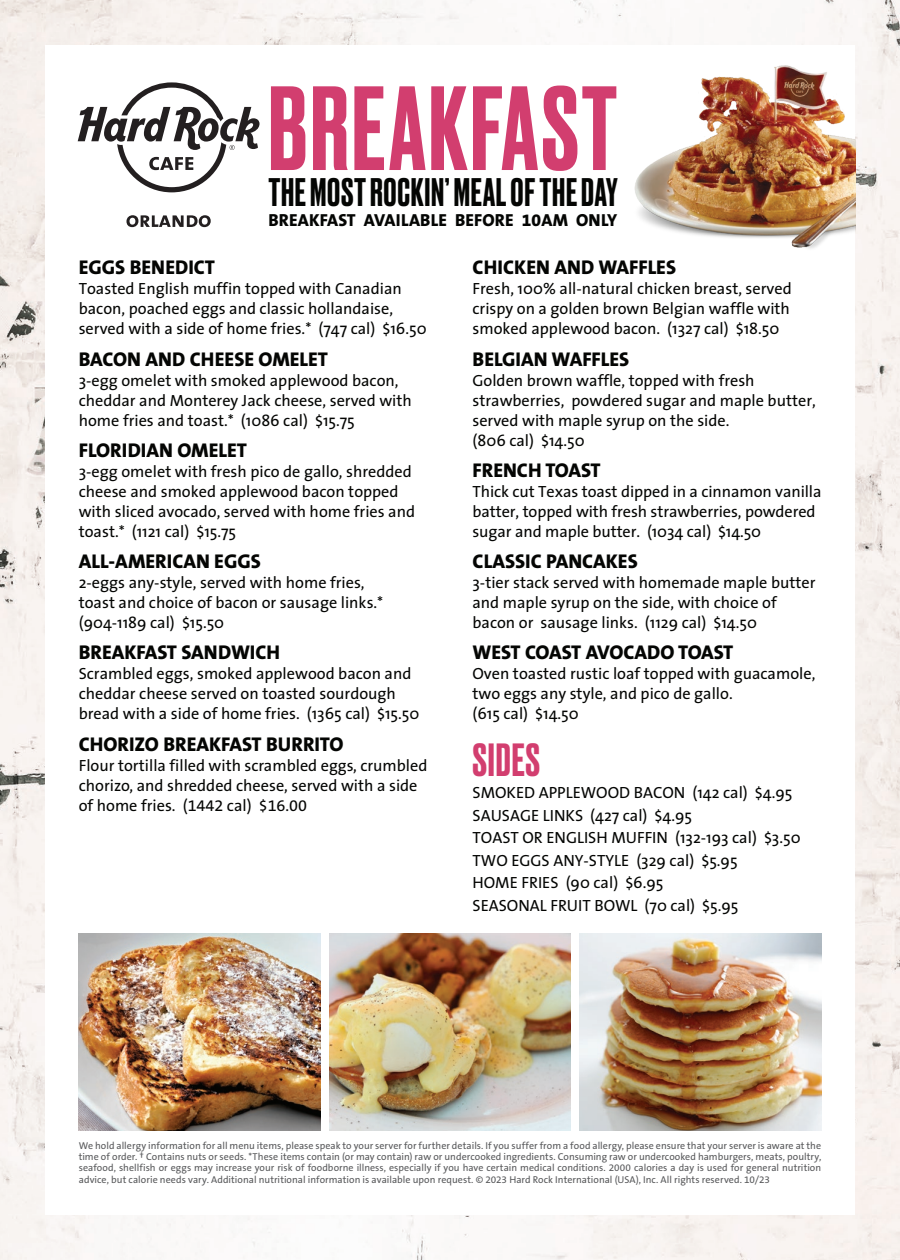
<style>
.page{position:relative;width:900px;height:1260px;background:#fff}
.page>*{position:absolute;margin:0;border:0;box-sizing:border-box;transform-origin:0 0}
.t1{font:500 112.5px "Druk";letter-spacing:.03em;color:#d23e6f}
.t2{font:500 43.75px "Druk";letter-spacing:.02em;color:#d23e6f}
.t3{font:500 37.5px "Druk";letter-spacing:.02em;color:#040503}
.t4{font:800 20px "The Sans B8";color:#040503}
.t5{font:800 20px "The Sans B8";letter-spacing:-.025em;color:#040503}
.t6{font:800 17.5px "The Sans B8";letter-spacing:.01em;color:#040503}
.t7{font:16.25px/20px "The Sans Cafe Plain";color:#040503}
.t8{font:16.25px/20px "The Sans B5 Plain";color:#040503}
.t9{font:10px/11.2px "The Sans B5 Plain";color:#57585a;text-align:justify}
</style>
<div class="page">
<img style="left:0;top:0;width:900px;height:1260px">
<div style="left:45px;top:45px;width:810px;height:1170px;background:#fff"></div>
<img style="left:621px;top:36px;width:234px;height:213px">
<svg style="left:126px;top:215px;width:85px;height:12px"></svg>
<svg style="left:78px;top:82px;width:182px;height:110px"></svg>
<img style="left:79px;top:934px;width:242px;height:197px">
<img style="left:329px;top:934px;width:242px;height:197px">
<img style="left:579px;top:934px;width:242px;height:197px">
<h1 class="t1" style="left:268px;top:51px;width:350px">BREAKFAST</h1>
<h3 class="t3" style="left:268px;top:167px;width:351px">THE MOST ROCKIN’ MEAL OF THE DAY</h3>
<p class="t6" style="left:268px;top:211px;width:351px">BREAKFAST AVAILABLE BEFORE 10AM ONLY</p>
<p class="t4" style="left:79px;top:257px;width:138px">EGGS BENEDICT</p>
<p class="t7" style="left:79px;top:279px;width:349px">Toasted English muffin topped with Canadian bacon, poached eggs and classic hollandaise, served with a side of home fries.* (747 cal) $16.50</p>
<p class="t4" style="left:79px;top:348px;width:251px">BACON AND CHEESE OMELET</p>
<p class="t7" style="left:79px;top:370px;width:335px">3-egg omelet with smoked applewood bacon, cheddar and Monterey Jack cheese, served with home fries and toast.* (1086 cal) $15.75</p>
<p class="t4" style="left:79px;top:440px;width:170px">FLORIDIAN OMELET</p>
<p class="t7" style="left:79px;top:461px;width:338px">3-egg omelet with fresh pico de gallo, shredded cheese and smoked applewood bacon topped with sliced avocado, served with home fries and toast.* (1121 cal) $15.75</p>
<p class="t4" style="left:79px;top:551px;width:184px">ALL-AMERICAN EGGS</p>
<p class="t7" style="left:79px;top:573px;width:306px">2-eggs any-style, served with home fries, toast and choice of bacon or sausage links.* (904-1189 cal) $15.50</p>
<p class="t4" style="left:79px;top:642px;width:203px">BREAKFAST SANDWICH</p>
<p class="t7" style="left:79px;top:664px;width:342px">Scrambled eggs, smoked applewood bacon and cheddar cheese served on toasted sourdough bread with a side of home fries. (1365 cal) $15.50</p>
<p class="t4" style="left:79px;top:733px;width:266px">CHORIZO BREAKFAST BURRITO</p>
<p class="t8" style="left:79px;top:756px;width:350px">Flour tortilla filled with scrambled eggs, crumbled chorizo, and shredded cheese, served with a side of home fries. (1442 cal) $16.00</p>
<p class="t4" style="left:472px;top:257px;width:205px">CHICKEN AND WAFFLES</p>
<p class="t7" style="left:472px;top:279px;width:321px;text-align:justify">Fresh, 100% all-natural chicken breast, served crispy on a golden brown Belgian waffle with smoked applewood bacon. (1327 cal) $18.50</p>
<p class="t4" style="left:472px;top:348px;width:158px">BELGIAN WAFFLES</p>
<p class="t7" style="left:472px;top:370px;width:345px">Golden brown waffle, topped with fresh strawberries, powdered sugar and maple butter, served with maple syrup on the side.<br>(806 cal) $14.50</p>
<p class="t4" style="left:472px;top:460px;width:130px">FRENCH TOAST</p>
<p class="t7" style="left:472px;top:481px;width:351px">Thick cut Texas toast dipped in a cinnamon vanilla batter, topped with fresh strawberries, powdered sugar and maple butter. (1034 cal) $14.50</p>
<p class="t4" style="left:472px;top:551px;width:167px">CLASSIC PANCAKES</p>
<p class="t7" style="left:472px;top:573px;width:345px">3-tier stack served with homemade maple butter and maple syrup on the side, with choice of bacon or sausage links. (1129 cal) $14.50</p>
<p class="t5" style="left:472px;top:642px;width:262px">WEST COAST AVOCADO TOAST</p>
<p class="t7" style="left:472px;top:664px;width:344px">Oven toasted rustic loaf topped with guacamole, two eggs any style, and pico de gallo.<br>(615 cal) $14.50</p>
<h2 class="t2" style="left:472px;top:730px;width:69px">SIDES</h2>
<p class="t7" style="left:472px;top:781px;width:330px;line-height:22.5px">SMOKED APPLEWOOD BACON (142 cal) $4.95<br>SAUSAGE LINKS (427 cal) $4.95<br>TOAST OR ENGLISH MUFFIN (132-193 cal) $3.50<br>TWO EGGS ANY-STYLE (329 cal) $5.95<br>HOME FRIES (90 cal) $6.95<br>SEASONAL FRUIT BOWL (70 cal) $5.95</p>
<p class="t9" style="left:79px;top:1140px;width:744px">We hold allergy information for all menu items, please speak to your server for further details. If you suffer from a food allergy, please ensure that your server is aware at the time of order. † Contains nuts or seeds. *These items contain (or may contain) raw or undercooked ingredients. Consuming raw or undercooked hamburgers, meats, poultry, seafood, shellfish or eggs may increase your risk of foodborne illness, especially if you have certain medical conditions. 2000 calories a day is used for general nutrition advice, but calorie needs vary. Additional nutritional information is available upon request. © 2023 Hard Rock International (USA), Inc. All rights reserved. 10/23</p>
</div>
